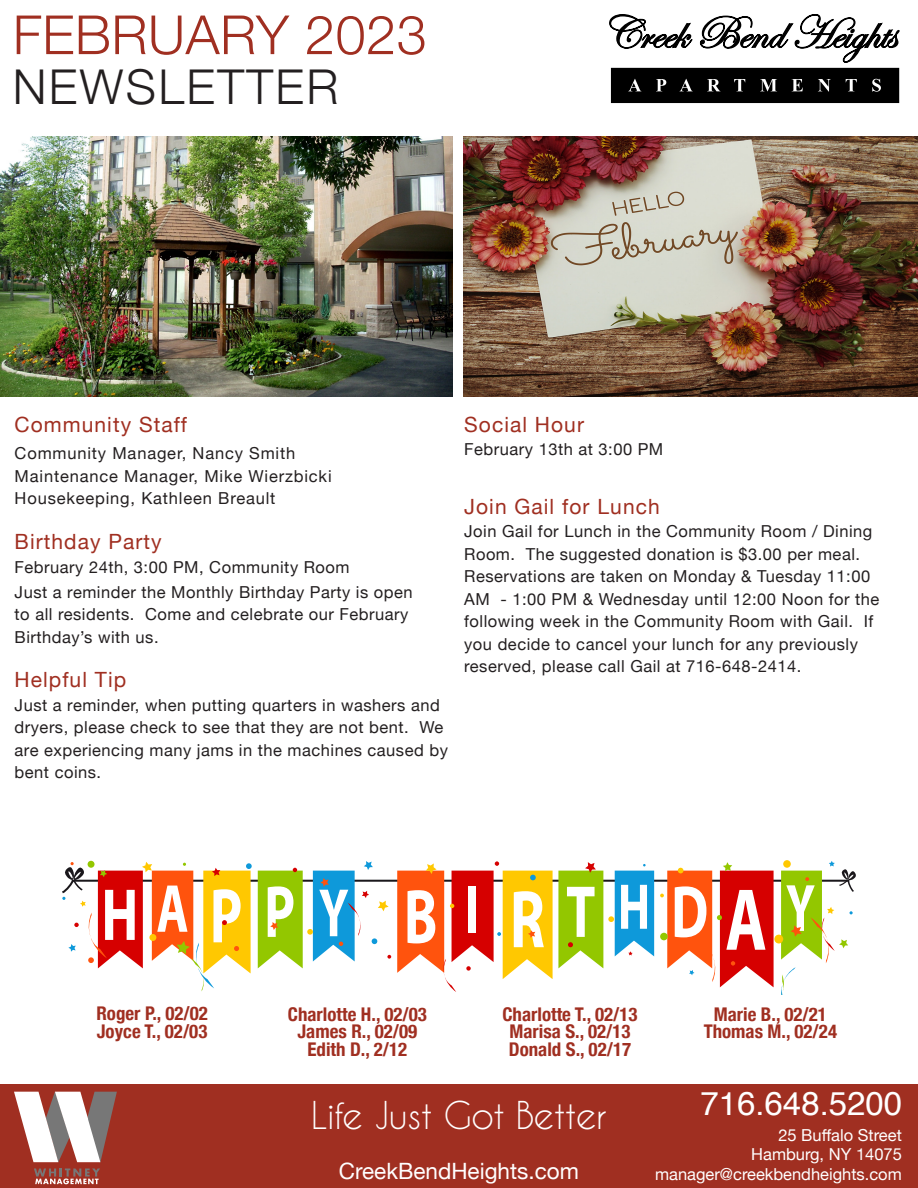
<style>
.page{position:relative;width:918px;height:1188px;background:#fff}
.page>*{position:absolute;margin:0;border:0;box-sizing:border-box;transform-origin:0 0}
.t1{font:300 54px "Helvetica Neue";letter-spacing:.01em;color:#a02f21}
.t2{font:300 48px "Helvetica Neue";letter-spacing:.05em;color:#231f20}
.t3{font:36px "Caviar Dreams";letter-spacing:-.02em;color:#fff}
.t4{font:33px "Helvetica";color:#fff}
.t5{font:22.5px "Helvetica Neue";color:#fff}
.t6{font:21px "Helvetica Neue";letter-spacing:.05em;color:#a02f21}
.t7{font:700 condensed 18.9px/17.5px "Helvetica Neue";color:#a02f21;text-align:center}
.t8{font:16.5px/22.5px "Helvetica Neue";letter-spacing:.03em;color:#231f20}
.t9{font:16.5px/22.5px "Helvetica Neue";letter-spacing:.05em;color:#231f20}
.t10{font:16.5px "Helvetica Neue";color:#fff}
</style>
<div class="page">
<svg style="left:609px;top:14px;width:291px;height:89px"></svg>
<img style="left:0;top:137px;width:452px;height:259px">
<div style="left:0;top:1084px;width:918px;height:104px;background:#a02f21"></div>
<hr style="left:72px;top:880px;width:777px;height:2px;background:#1a171b">
<svg style="left:62px;top:862px;width:190px;height:130px"></svg>
<svg style="left:258px;top:861px;width:133px;height:107px"></svg>
<svg style="left:660px;top:861px;width:196px;height:134px"></svg>
<svg style="left:397px;top:861px;width:257px;height:131px"></svg>
<svg style="left:14px;top:1092px;width:103px;height:70px"></svg>
<svg style="left:34px;top:1168px;width:66px;height:16px"></svg>
<img style="left:464px;top:137px;width:454px;height:259px">
<p class="t1" style="left:13px;top:-9px;width:415px">FEBRUARY 2023</p>
<p class="t2" style="left:13px;top:48px;width:327px">NEWSLETTER</p>
<p class="t6" style="left:15px;top:410px;width:174px">Community Staff</p>
<p class="t9" style="left:15px;top:443px;width:282px">Community Manager, Nancy Smith</p>
<p class="t9" style="left:15px;top:466px;width:319px">Maintenance Manager, Mike Wierzbicki<br>Housekeeping, Kathleen Breault</p>
<p class="t6" style="left:15px;top:526px;width:149px">Birthday Party</p>
<p class="t8" style="left:15px;top:557px;width:337px">February 24th, 3:00 PM, Community Room</p>
<p class="t8" style="left:15px;top:582px;width:400px">Just a reminder the Monthly Birthday Party is open to all residents. Come and celebrate our February<br>Birthday’s with us.</p>
<p class="t6" style="left:15px;top:665px;width:113px">Helpful Tip</p>
<p class="t8" style="left:15px;top:695px;width:435px">Just a reminder, when putting quarters in washers and dryers, please check to see that they are not bent. We are experiencing many jams in the machines caused by bent coins.</p>
<p class="t6" style="left:464px;top:409px;width:121px">Social Hour</p>
<p class="t8" style="left:464px;top:439px;width:201px">February 13th at 3:00 PM</p>
<p class="t6" style="left:464px;top:491px;width:197px">Join Gail for Lunch</p>
<p class="t8" style="left:464px;top:521px;width:417px">Join Gail for Lunch in the Community Room / Dining Room. The suggested donation is $3.00 per meal.<br>Reservations are taken on Monday &amp; Tuesday 11:00<br>AM - 1:00 PM &amp; Wednesday until 12:00 Noon for the following week in the Community Room with Gail. If you decide to cancel your lunch for any previously reserved, please call Gail at 716-648-2414.</p>
<p class="t7" style="left:96px;top:1003px;width:113px;text-align:left">Roger P., 02/02<br>Joyce T., 02/03</p>
<p class="t7" style="left:288px;top:1004px;width:141px">Charlotte H., 02/03<br>James R., 02/09<br>Edith D., 2/12</p>
<p class="t7" style="left:502px;top:1004px;width:137px">Charlotte T., 02/13<br>Marisa S., 02/13<br>Donald S., 02/17</p>
<p class="t7" style="left:704px;top:1004px;width:135px">Marie B., 02/21<br>Thomas M., 02/24</p>
<p class="t4" style="left:700px;top:1078px;width:203px">716.648.5200</p>
<p class="t10" style="left:778px;top:1123px;width:125px">25 Buffalo Street</p>
<p class="t10" style="left:751px;top:1143px;width:152px">Hamburg, NY 14075</p>
<p class="t3" style="left:311px;top:1094px;width:297px">Life Just Got Better</p>
<p class="t5" style="left:339px;top:1155px;width:242px">CreekBendHeights.com</p>
<p class="t10" style="left:655px;top:1162px;width:248px">manager@creekbendheights.com</p>
</div>
